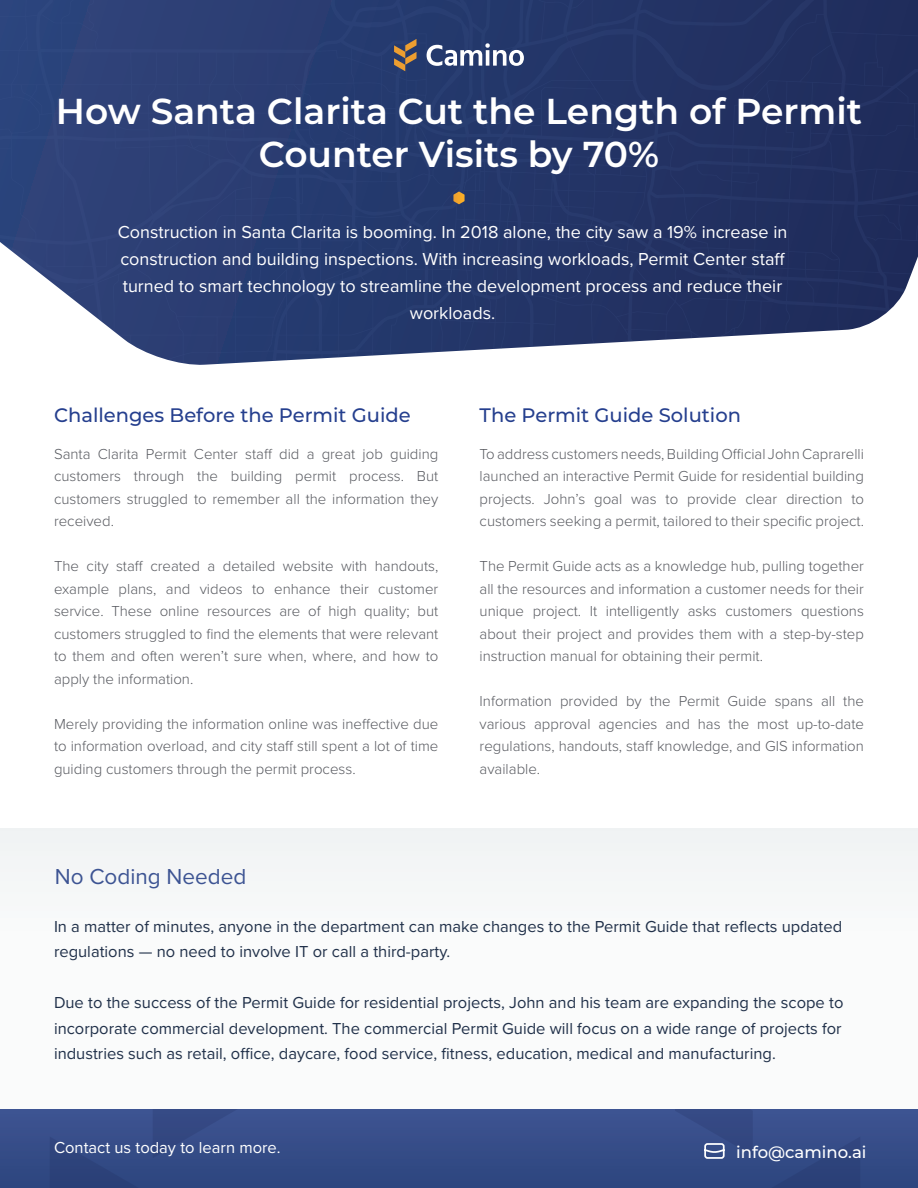
<style>
.page{position:relative;width:918px;height:1188px;background:#fff}
.page>*{position:absolute;margin:0;border:0;box-sizing:border-box;transform-origin:0 0}
.t1{font:600 36px/43.2px "Montserrat";color:#fff;text-align:center}
.t2{font:22.5px "Proxima Nova";color:#3d5493}
.t3{font:500 19.5px "Montserrat";color:#253f8e}
.t4{font:18px/27px "Proxima Nova";color:#fff;text-align:center}
.t5{font:16.5px/25.5px "Proxima Nova";color:#21314a}
.t6{font:16.5px "Proxima Nova";color:#fff}
.t7{font:500 16.5px "Montserrat";color:#fff}
.t8{font:300 15px/22.5px "Proxima Nova";color:#595b61;text-align:justify}
</style>
<div class="page">
<svg style="left:0;top:0;width:918px;height:365px;background:#364676"></svg>
<div style="left:0;top:828px;width:918px;height:281px;background:#fafbfb"></div>
<svg style="left:394px;top:39px;width:23px;height:32px"></svg>
<svg style="left:427px;top:43px;width:97px;height:23px"></svg>
<div style="left:0;top:1109px;width:918px;height:79px;background:#364d87"></div>
<svg style="left:50px;top:1109px;width:206px;height:79px"></svg>
<svg style="left:453px;top:192px;width:12px;height:12px"></svg>
<svg style="left:675px;top:1109px;width:185px;height:79px"></svg>
<p class="t1" style="left:56px;top:88px;width:808px">How Santa Clarita Cut the Length of Permit<br>Counter Visits by 70%</p>
<p class="t4" style="left:118px;top:218px;width:671px">Construction in Santa Clarita is booming. In 2018 alone, the city saw a 19% increase in construction and building inspections. With increasing workloads, Permit Center staff turned to smart technology to streamline the development process and reduce their workloads.</p>
<p class="t3" style="left:54px;top:401px;width:358px">Challenges Before the Permit Guide</p>
<p class="t3" style="left:480px;top:401px;width:263px">The Permit Guide Solution</p>
<p class="t8" style="left:54px;top:442px;width:386px">Santa Clarita Permit Center staff did a great job guiding customers through the building permit process. But customers struggled to remember all the information they received.</p>
<p class="t8" style="left:54px;top:554px;width:386px">The city staff created a detailed website with handouts, example plans, and videos to enhance their customer service. These online resources are of high quality; but customers struggled to find the elements that were relevant to them and often weren’t sure when, where, and how to apply the information.</p>
<p class="t8" style="left:54px;top:712px;width:386px">Merely providing the information online was ineffective due to information overload, and city staff still spent a lot of time guiding customers through the permit process.</p>
<p class="t8" style="left:480px;top:442px;width:386px">To address customers needs, Building Official John Caprarelli launched an interactive Permit Guide for residential building projects. John’s goal was to provide clear direction to customers seeking a permit, tailored to their specific project.</p>
<p class="t8" style="left:480px;top:554px;width:386px">The Permit Guide acts as a knowledge hub, pulling together all the resources and information a customer needs for their unique project. It intelligently asks customers questions about their project and provides them with a step-by-step instruction manual for obtaining their permit.</p>
<p class="t8" style="left:480px;top:689px;width:386px">Information provided by the Permit Guide spans all the various approval agencies and has the most up-to-date regulations, handouts, staff knowledge, and GIS information available.</p>
<p class="t2" style="left:55px;top:859px;width:193px">No Coding Needed</p>
<p class="t5" style="left:54px;top:913px;width:790px">In a matter of minutes, anyone in the department can make changes to the Permit Guide that reflects updated regulations — no need to involve IT or call a third-party.</p>
<p class="t5" style="left:54px;top:989px;width:791px;text-align:justify">Due to the success of the Permit Guide for residential projects, John and his team are expanding the scope to incorporate commercial development. The commercial Permit Guide will focus on a wide range of projects for industries such as retail, office, daycare, food service, fitness, education, medical and manufacturing.</p>
<p class="t6" style="left:54px;top:1135px;width:228px">Contact us today to learn more.</p>
<p class="t7" style="left:736px;top:1140px;width:132px">info@camino.ai</p>
</div>
